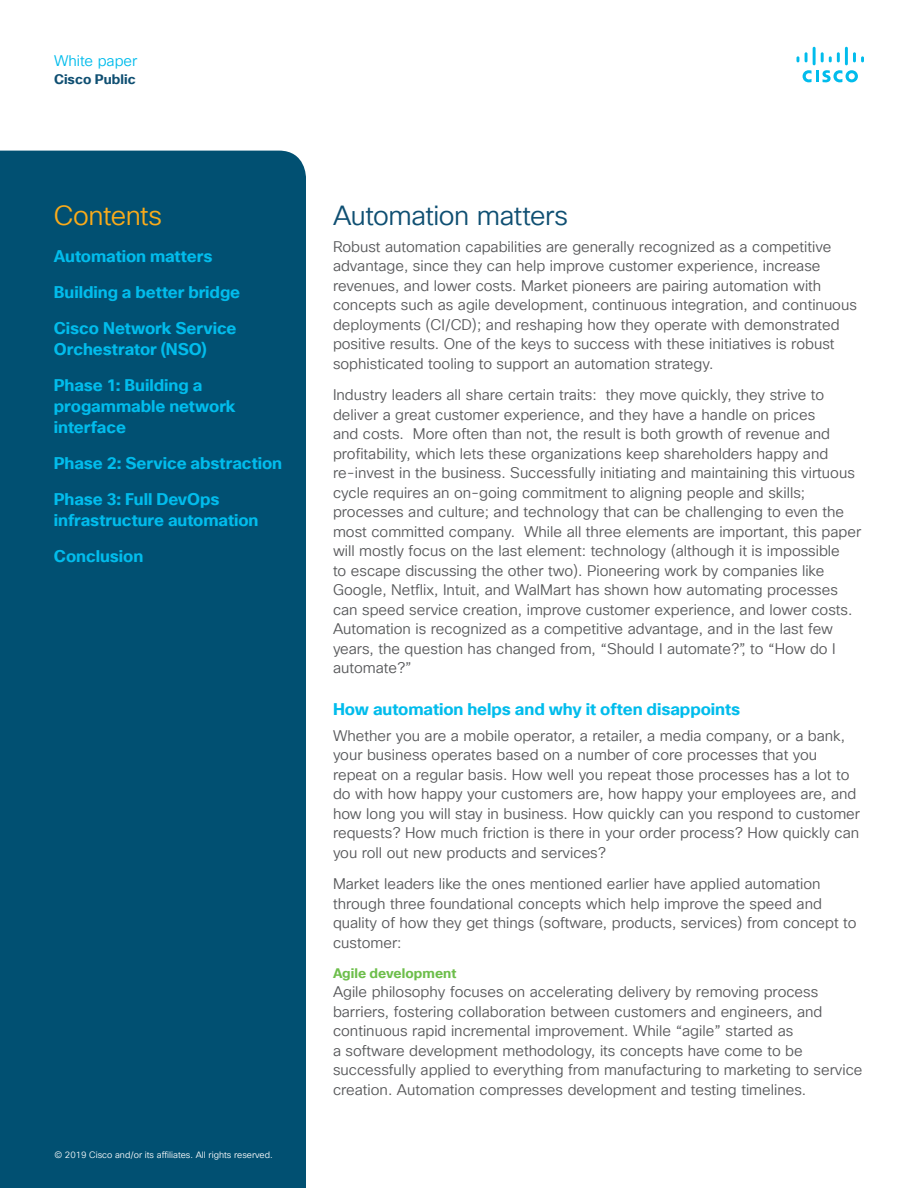
<style>
.page{position:relative;width:918px;height:1188px;background:#fff}
.page>*{position:absolute;margin:0;border:0;box-sizing:border-box;transform-origin:0 0}
.t1{font:27px "Cisco Sans TT Light";letter-spacing:-.015em;color:#0f4f72}
.t2{font:27px "Cisco Sans TT Light";letter-spacing:-.02em;color:#faab1a}
.t3{font:700 16.5px/36px "Cisco Sans TT";letter-spacing:-.005em;color:#01bcec}
.t4{font:15px/19.5px "Cisco Sans TT Light";color:#57585a}
.t5{font:15px "Cisco Sans TT Light";color:#01bcec}
.t6{font:700 13.5px "Cisco Sans TT";letter-spacing:.005em;color:#6dbe4b}
.t7{font:700 13.5px "Cisco Sans TT";color:#0f4f72}
.t8{font:9px "Cisco Sans TT Light";color:#fff}
</style>
<div class="page">
<svg style="left:803px;top:70px;width:55px;height:12px"></svg>
<svg style="left:797px;top:56px;width:2px;height:6px"></svg>
<svg style="left:805px;top:52px;width:3px;height:10px"></svg>
<hr style="left:813px;top:47px;width:3px;height:18px;background:#01bcec">
<svg style="left:821px;top:52px;width:19px;height:10px"></svg>
<hr style="left:845px;top:47px;width:3px;height:18px;background:#01bcec">
<svg style="left:853px;top:52px;width:11px;height:10px"></svg>
<div style="left:0;top:151px;width:306px;height:1037px;background:#015072"></div>
<p class="t5" style="left:54px;top:51px;width:85px">White paper</p>
<p class="t7" style="left:54px;top:70px;width:83px">Cisco Public</p>
<h1 class="t2" style="left:54px;top:198px;width:110px">Contents</h1>
<p class="t3" style="left:54px;top:239px;width:188px">Automation matters<br>Building a better bridge<br>Cisco Network Service</p>
<p class="t3" style="left:54px;top:332px;width:154px">Orchestrator (NSO)<br>Phase 1: Building a</p>
<p class="t3" style="left:54px;top:396px;width:183px;line-height:21px">progammable network interface</p>
<p class="t3" style="left:54px;top:446px;width:230px">Phase 2: Service abstraction<br>Phase 3: Full DevOps</p>
<p class="t3" style="left:54px;top:503px;width:206px">infrastructure automation<br>Conclusion</p>
<p class="t8" style="left:54px;top:1149px;width:220px">© 2019 Cisco and/or its affiliates. All rights reserved.</p>
<h1 class="t1" style="left:333px;top:198px;width:237px">Automation matters</h1>
<p class="t4" style="left:333px;top:237px;width:525px">Robust automation capabilities are generally recognized as a competitive advantage, since they can help improve customer experience, increase revenues, and lower costs. Market pioneers are pairing automation with concepts such as agile development, continuous integration, and continuous deployments (CI/CD); and reshaping how they operate with demonstrated positive results. One of the keys to success with these initiatives is robust sophisticated tooling to support an automation strategy.</p>
<p class="t4" style="left:333px;top:386px;width:530px">Industry leaders all share certain traits: they move quickly, they strive to deliver a great customer experience, and they have a handle on prices<br>and costs. More often than not, the result is both growth of revenue and profitability, which lets these organizations keep shareholders happy and re-invest in the business. Successfully initiating and maintaining this virtuous cycle requires an on-going commitment to aligning people and skills; processes and culture; and technology that can be challenging to even the most committed company. While all three elements are important, this paper will mostly focus on the last element: technology (although it is impossible<br>to escape discussing the other two). Pioneering work by companies like Google, Netflix, Intuit, and WalMart has shown how automating processes can speed service creation, improve customer experience, and lower costs.<br>Automation is recognized as a competitive advantage, and in the last few years, the question has changed from, “Should I automate?”, to “How do I automate?”</p>
<p class="t3" style="left:333px;top:692px;width:409px">How automation helps and why it often disappoints</p>
<p class="t4" style="left:333px;top:726px;width:529px">Whether you are a mobile operator, a retailer, a media company, or a bank, your business operates based on a number of core processes that you repeat on a regular basis. How well you repeat those processes has a lot to do with how happy your customers are, how happy your employees are, and how long you will stay in business. How quickly can you respond to customer requests? How much friction is there in your order process? How quickly can you roll out new products and services?</p>
<p class="t4" style="left:333px;top:875px;width:525px">Market leaders like the ones mentioned earlier have applied automation through three foundational concepts which help improve the speed and quality of how they get things (software, products, services) from concept to customer:</p>
<p class="t6" style="left:333px;top:964px;width:125px">Agile development</p>
<p class="t4" style="left:333px;top:983px;width:531px">Agile philosophy focuses on accelerating delivery by removing process barriers, fostering collaboration between customers and engineers, and continuous rapid incremental improvement. While “agile” started as<br>a software development methodology, its concepts have come to be successfully applied to everything from manufacturing to marketing to service creation. Automation compresses development and testing timelines.</p>
</div>
